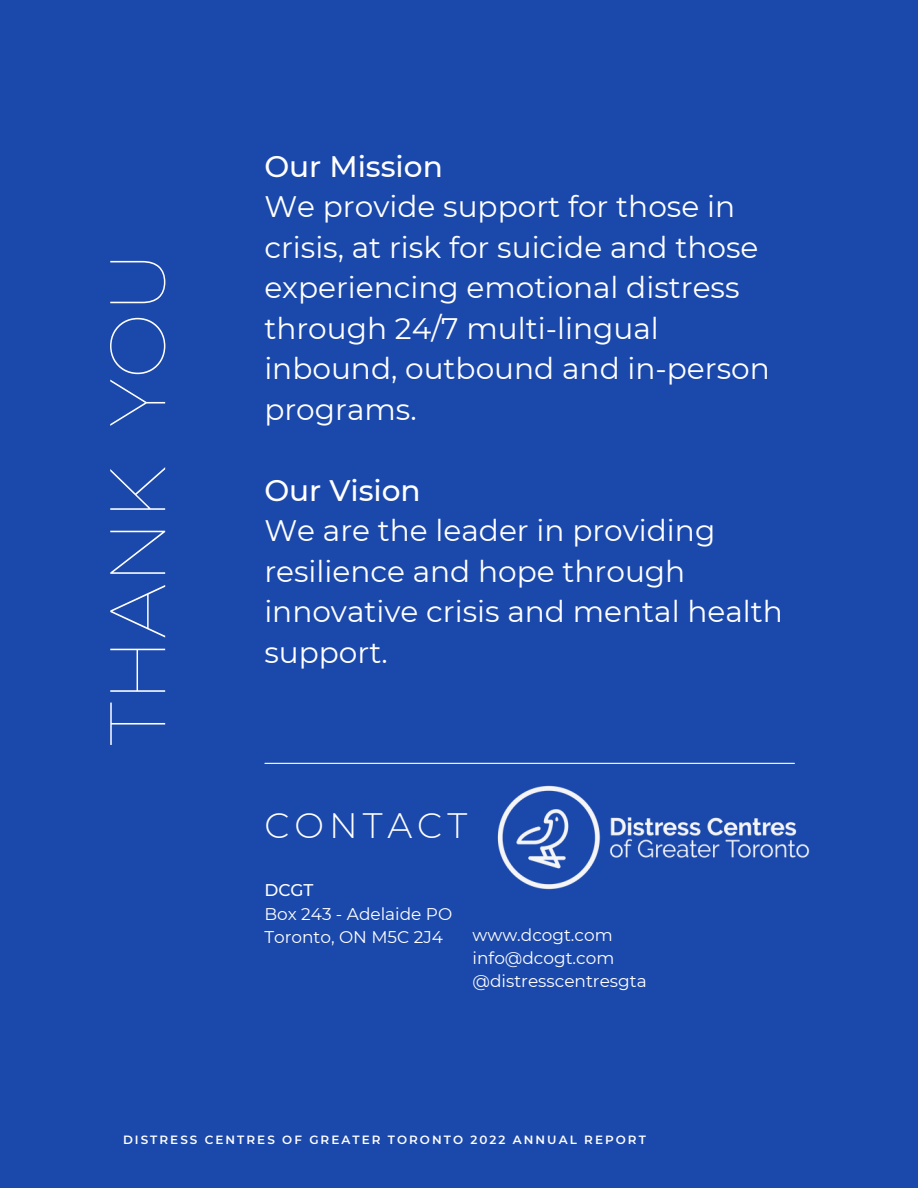
<style>
.page{position:relative;width:918px;height:1188px;background:#1b48ab}
.page>*{position:absolute;margin:0;border:0;box-sizing:border-box;transform-origin:0 0}
.t1{font:100 78.45px "Montserrat";color:#fff}
.t2{font:300 35.25px "Montserrat";letter-spacing:.14em;color:#fff}
.t3{font:29.7px/40.5px "Montserrat";color:#fff}
.t4{font:500 29.7px "Montserrat";color:#fff}
.t5{font:16.95px "Montserrat";color:#fff}
.t6{font:500 16.95px "Montserrat";color:#fff}
.t7{font:600 12px "Montserrat";letter-spacing:.17em;color:#fff}
</style>
<div class="page">
<hr style="left:265px;top:763px;width:529px;height:1px;background:#fff">
<img style="left:497px;top:785px;width:313px;height:105px">
<p class="t1" style="left:89px;top:745px;width:496px;rotate:-90deg">THANK YOU</p>
<p class="t4" style="left:264px;top:148px;width:180px">Our Mission</p>
<p class="t3" style="left:264px;top:186px;width:507px">We provide support for those in crisis, at risk for suicide and those experiencing emotional distress through 24/7 multi-lingual inbound, outbound and in-person programs.</p>
<p class="t4" style="left:264px;top:472px;width:158px">Our Vision</p>
<p class="t3" style="left:264px;top:510px;width:520px">We are the leader in providing resilience and hope through innovative crisis and mental health support.</p>
<p class="t2" style="left:264px;top:804px;width:204px">CONTACT</p>
<p class="t6" style="left:264px;top:879px;width:51px">DCGT</p>
<p class="t5" style="left:264px;top:903px;width:189px">Box 243 - Adelaide PO</p>
<p class="t5" style="left:264px;top:927px;width:180px">Toronto, ON M5C 2J4</p>
<p class="t5" style="left:473px;top:924px;width:142px">www.dcogt.com</p>
<p class="t5" style="left:473px;top:947px;width:143px">info@dcogt.com</p>
<p class="t5" style="left:473px;top:971px;width:176px">@distresscentresgta</p>
<p class="t7" style="left:123px;top:1132px;width:524px">DISTRESS CENTRES OF GREATER TORONTO 2022 ANNUAL REPORT</p>
</div>
